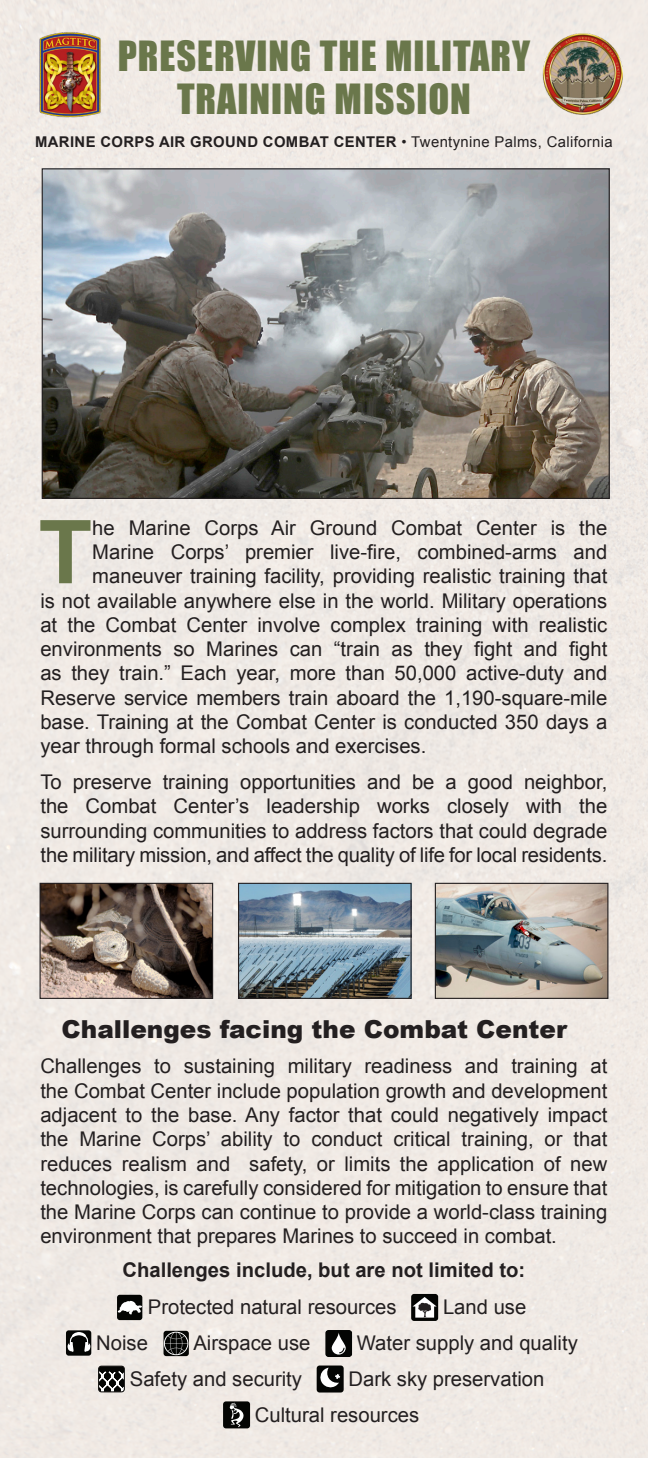
<style>
.page{position:relative;width:648px;height:1458px;background:#fff}
.page>*{position:absolute;margin:0;border:0;box-sizing:border-box;transform-origin:0 0}
.t1{font:700 88.2px "Arial";color:#6a774b}
.t2{font:38.25px/42.8px "Impact";letter-spacing:.025em;color:#6a774b;text-align:center}
.t3{font:900 24.75px "Arial";color:#231f20}
.t4{font:20.25px/24.3px "Arial";color:#231f20;text-align:justify}
.t5{font:700 20.25px "Arial";color:#231f20}
.t6{font:700 14.85px "Arial";letter-spacing:.025em;color:#231f20}
.s1{font-weight:400}
</style>
<div class="page">
<img style="left:35px;top:28px;width:71px;height:93px">
<img style="left:541px;top:32px;width:85px;height:83px">
<img style="left:44px;top:170px;width:564px;height:327px">
<img style="left:437px;top:885px;width:169px;height:112px">
<div style="left:435px;top:883px;width:173px;height:116px;border:1px solid #231f20"></div>
<img style="left:240px;top:885px;width:170px;height:112px">
<div style="left:238px;top:883px;width:174px;height:116px;border:1px solid #231f20"></div>
<img style="left:42px;top:885px;width:169px;height:112px">
<div style="left:40px;top:883px;width:173px;height:116px;border:1px solid #231f20"></div>
<svg style="left:164px;top:1331px;width:25px;height:25px"></svg>
<svg style="left:164px;top:1332px;width:24px;height:23px"></svg>
<div style="left:66px;top:1330px;width:25px;height:26px;background:#040503;border-radius:3px"></div>
<svg style="left:67px;top:1332px;width:24px;height:20px"></svg>
<div style="left:117px;top:1295px;width:25px;height:25px;background:#040503;border-radius:3px"></div>
<svg style="left:118px;top:1301px;width:24px;height:13px"></svg>
<div style="left:317px;top:1366px;width:27px;height:27px;background:#040503;border-radius:3px"></div>
<svg style="left:320px;top:1368px;width:20px;height:20px"></svg>
<svg style="left:100px;top:1368px;width:23px;height:22px"></svg>
<div style="left:98px;top:1366px;width:27px;height:26px;border:1px solid #050504;border-radius:3px"></div>
<svg style="left:325px;top:1330px;width:27px;height:27px"></svg>
<div style="left:411px;top:1294px;width:27px;height:27px;background:#040503;border-radius:3px"></div>
<svg style="left:413px;top:1297px;width:24px;height:21px"></svg>
<div style="left:223px;top:1401px;width:27px;height:27px;background:#040503;border-radius:3px"></div>
<svg style="left:229px;top:1403px;width:15px;height:24px"></svg>
<h2 class="t2" style="left:118px;top:33px;width:414px">PRESERVING THE MILITARY<br>TRAINING MISSION</h2>
<p class="t6" style="left:35px;top:132px;width:579px">MARINE CORPS AIR GROUND COMBAT CENTER <span class="s1">• Twentynine Palms, California</span></p>
<h1 class="t1" style="left:38px;top:493px;width:55px">T</h1>
<p class="t4" style="left:92px;top:516px;width:516px">he Marine Corps Air Ground Combat Center is the</p>
<p class="t4" style="left:92px;top:540px;width:517px">Marine Corps’ premier live-fire, combined-arms and</p>
<p class="t4" style="left:92px;top:564px;width:517px">maneuver training facility, providing realistic training that</p>
<p class="t4" style="left:40px;top:589px;width:568px">is not available anywhere else in the world. Military operations</p>
<p class="t4" style="left:40px;top:613px;width:568px">at the Combat Center involve complex training with realistic</p>
<p class="t4" style="left:40px;top:637px;width:568px">environments so Marines can “train as they fight and fight</p>
<p class="t4" style="left:40px;top:661px;width:568px">as they train.” Each year, more than 50,000 active-duty and</p>
<p class="t4" style="left:40px;top:686px;width:568px">Reserve service members train aboard the 1,190-square-mile</p>
<p class="t4" style="left:40px;top:710px;width:568px">base. Training at the Combat Center is conducted 350 days a</p>
<p class="t4" style="left:40px;top:734px;width:388px">year through formal schools and exercises.</p>
<p class="t4" style="left:40px;top:770px;width:569px">To preserve training opportunities and be a good neighbor, the Combat Center’s leadership works closely with the surrounding communities to address factors that could degrade the military mission, and affect the quality of life for local residents.</p>
<p class="t3" style="left:62px;top:1011px;width:507px">Challenges facing the Combat Center</p>
<p class="t4" style="left:40px;top:1054px;width:568px">Challenges to sustaining military readiness and training at the Combat Center include population growth and development adjacent to the base. Any factor that could negatively impact the Marine Corps’ ability to conduct critical training, or that reduces realism and safety, or limits the application of new technologies, is carefully considered for mitigation to ensure that the Marine Corps can continue to provide a world-class training environment that prepares Marines to succeed in combat.</p>
<p class="t5" style="left:122px;top:1256px;width:404px">Challenges include, but are not limited to:</p>
<p class="t4" style="left:135px;top:1295px;width:263px">• Protected natural resources</p>
<p class="t4" style="left:430px;top:1295px;width:98px">• Land use</p>
<p class="t4" style="left:84px;top:1331px;width:66px">• Noise</p>
<p class="t4" style="left:182px;top:1331px;width:130px">• Airspace use</p>
<p class="t4" style="left:344px;top:1331px;width:235px">• Water supply and quality</p>
<p class="t4" style="left:117px;top:1367px;width:186px">• Safety and security</p>
<p class="t4" style="left:336px;top:1367px;width:210px">• Dark sky preservation</p>
<p class="t4" style="left:242px;top:1403px;width:179px">• Cultural resources</p>
</div>
